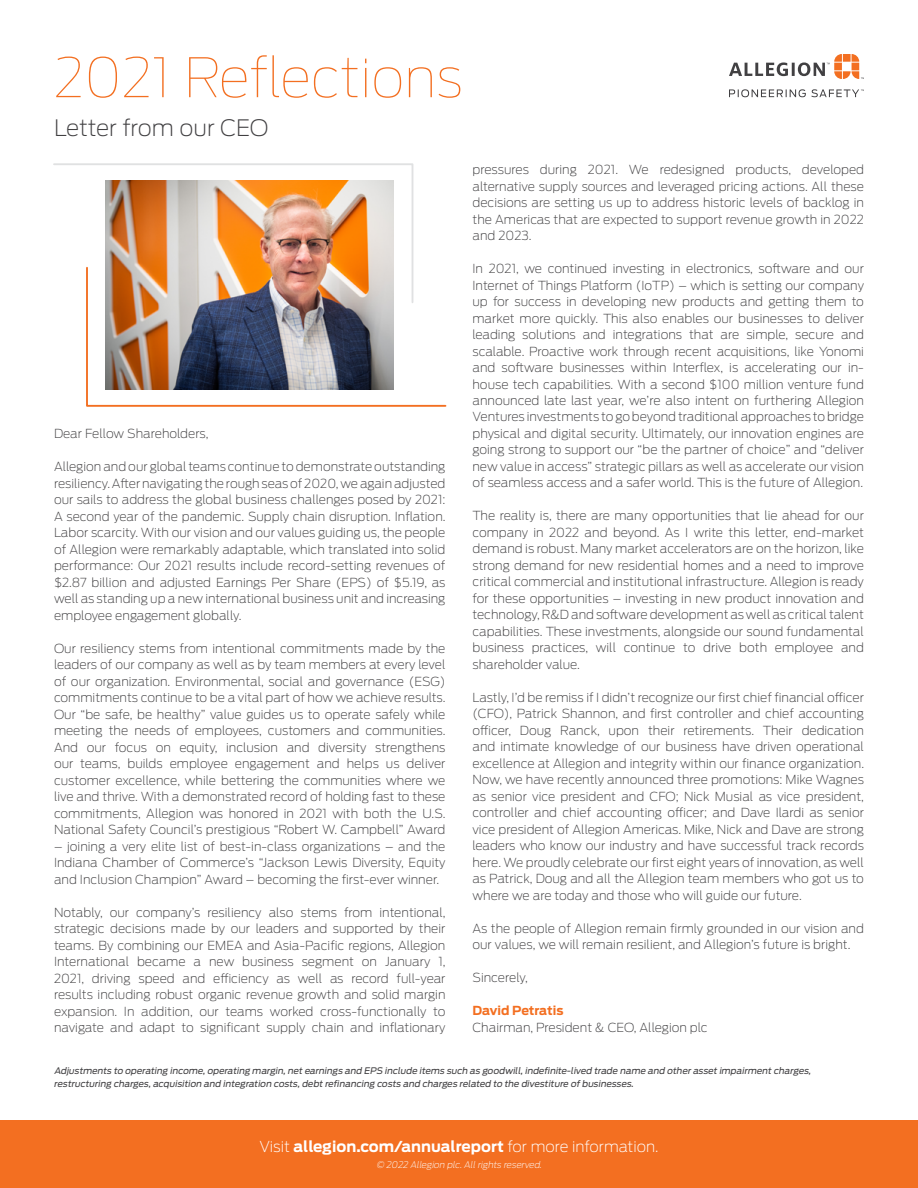
<style>
.page{position:relative;width:918px;height:1188px;background:#fff}
.page>*{position:absolute;margin:0;border:0;box-sizing:border-box;transform-origin:0 0}
.t1{font:100 54px "Antenna";color:#f36f21}
.t2{font:200 22.5px "Antenna";letter-spacing:-.005em;color:#414042}
.t3{font:700 15px "Antenna";color:#fff}
.t4{font:200 12.3px/16.5px "Antenna";color:#414042;text-align:justify}
.t5{font:700 12.3px "Antenna";color:#f36f21}
.t6{font:italic 9px/13.5px "Antenna";color:#414042}
.t7{font:italic 200 9px "Antenna";color:#fff}
.s1{font-weight:200}
</style>
<div class="page">
<div style="left:0;top:1120px;width:918px;height:68px;background:#f36f21"></div>
<svg style="left:729px;top:54px;width:135px;height:25px"></svg>
<svg style="left:729px;top:89px;width:135px;height:8px"></svg>
<img style="left:53px;top:163px;width:361px;height:103px">
<img style="left:86px;top:266px;width:361px;height:141px">
<h1 class="t1" style="left:54px;top:43px;width:410px">2021 Reflections</h1>
<h2 class="t2" style="left:54px;top:113px;width:216px">Letter from our CEO</h2>
<p class="t4" style="left:54px;top:425px;width:156px">Dear Fellow Shareholders,</p>
<p class="t4" style="left:54px;top:458px;width:393px">Allegion and our global teams continue to demonstrate outstanding resiliency. After navigating the rough seas of 2020, we again adjusted our sails to address the global business challenges posed by 2021:<br>A second year of the pandemic. Supply chain disruption. Inflation.<br>Labor scarcity. With our vision and our values guiding us, the people of Allegion were remarkably adaptable, which translated into solid performance: Our 2021 results include record-setting revenues of $2.87 billion and adjusted Earnings Per Share (EPS) of $5.19, as well as standing up a new international business unit and increasing employee engagement globally.</p>
<p class="t4" style="left:54px;top:640px;width:393px">Our resiliency stems from intentional commitments made by the leaders of our company as well as by team members at every level of our organization. Environmental, social and governance (ESG) commitments continue to be a vital part of how we achieve results.<br>Our “be safe, be healthy” value guides us to operate safely while meeting the needs of employees, customers and communities.<br>And our focus on equity, inclusion and diversity strengthens our teams, builds employee engagement and helps us deliver customer excellence, while bettering the communities where we live and thrive. With a demonstrated record of holding fast to these commitments, Allegion was honored in 2021 with both the U.S.<br>National Safety Council’s prestigious “Robert W. Campbell” Award</p>
<p class="t4" style="left:54px;top:837px;width:393px">– joining a very elite list of best-in-class organizations – and the Indiana Chamber of Commerce’s “Jackson Lewis Diversity, Equity and Inclusion Champion” Award – becoming the first-ever winner.</p>
<p class="t4" style="left:54px;top:903px;width:393px">Notably, our company’s resiliency also stems from intentional, strategic decisions made by our leaders and supported by their teams. By combining our EMEA and Asia-Pacific regions, Allegion International became a new business segment on January 1, 2021, driving speed and efficiency as well as record full-year results including robust organic revenue growth and solid margin expansion. In addition, our teams worked cross-functionally to navigate and adapt to significant supply chain and inflationary</p>
<p class="t4" style="left:472px;top:161px;width:393px">pressures during 2021. We redesigned products, developed alternative supply sources and leveraged pricing actions. All these decisions are setting us up to address historic levels of backlog in the Americas that are expected to support revenue growth in 2022 and 2023.</p>
<p class="t4" style="left:472px;top:260px;width:393px">In 2021, we continued investing in electronics, software and our Internet of Things Platform (IoTP) – which is setting our company up for success in developing new products and getting them to market more quickly. This also enables our businesses to deliver leading solutions and integrations that are simple, secure and scalable. Proactive work through recent acquisitions, like Yonomi and software businesses within Interflex, is accelerating our in&shy;house tech capabilities. With a second $100 million venture fund announced late last year, we’re also intent on furthering Allegion Ventures investments to go beyond traditional approaches to bridge physical and digital security. Ultimately, our innovation engines are going strong to support our “be the partner of choice” and “deliver new value in access” strategic pillars as well as accelerate our vision of seamless access and a safer world. This is the future of Allegion.</p>
<p class="t4" style="left:472px;top:507px;width:393px">The reality is, there are many opportunities that lie ahead for our company in 2022 and beyond. As I write this letter, end-market demand is robust. Many market accelerators are on the horizon, like strong demand for new residential homes and a need to improve critical commercial and institutional infrastructure. Allegion is ready for these opportunities – investing in new product innovation and technology, R&amp;D and software development as well as critical talent capabilities. These investments, alongside our sound fundamental business practices, will continue to drive both employee and shareholder value.</p>
<p class="t4" style="left:472px;top:689px;width:393px">Lastly, I’d be remiss if I didn’t recognize our first chief financial officer (CFO), Patrick Shannon, and first controller and chief accounting officer, Doug Ranck, upon their retirements. Their dedication and intimate knowledge of our business have driven operational excellence at Allegion and integrity within our finance organization.<br>Now, we have recently announced three promotions: Mike Wagnes as senior vice president and CFO; Nick Musial as vice president, controller and chief accounting officer; and Dave Ilardi as senior vice president of Allegion Americas. Mike, Nick and Dave are strong leaders who know our industry and have successful track records here. We proudly celebrate our first eight years of innovation, as well as Patrick, Doug and all the Allegion team members who got us to where we are today and those who will guide our future.</p>
<p class="t4" style="left:472px;top:920px;width:393px">As the people of Allegion remain firmly grounded in our vision and our values, we will remain resilient, and Allegion’s future is bright.</p>
<p class="t4" style="left:472px;top:969px;width:57px">Sincerely,</p>
<p class="t5" style="left:472px;top:1002px;width:92px">David Petratis</p>
<p class="t4" style="left:472px;top:1019px;width:237px">Chairman, President &amp; CEO, Allegion plc</p>
<p class="t6" style="left:54px;top:1064px;width:760px">Adjustments to operating income,operating margin,netearnings and EPS include items such as goodwill,indefinite-lived trade name and otherassetimpairmentcharges, restructuring charges,acquisition and integration costs,debtrefinancing costs and charges related to the divestiture ofbusinesses.</p>
<p class="t3" style="left:260px;top:1136px;width:400px"><span class="s1">Visit</span> allegion.com/annualreport <span class="s1">for more information.</span></p>
<p class="t7" style="left:376px;top:1159px;width:169px">© 2022 Allegion plc.Allrights reserved.</p>
</div>
